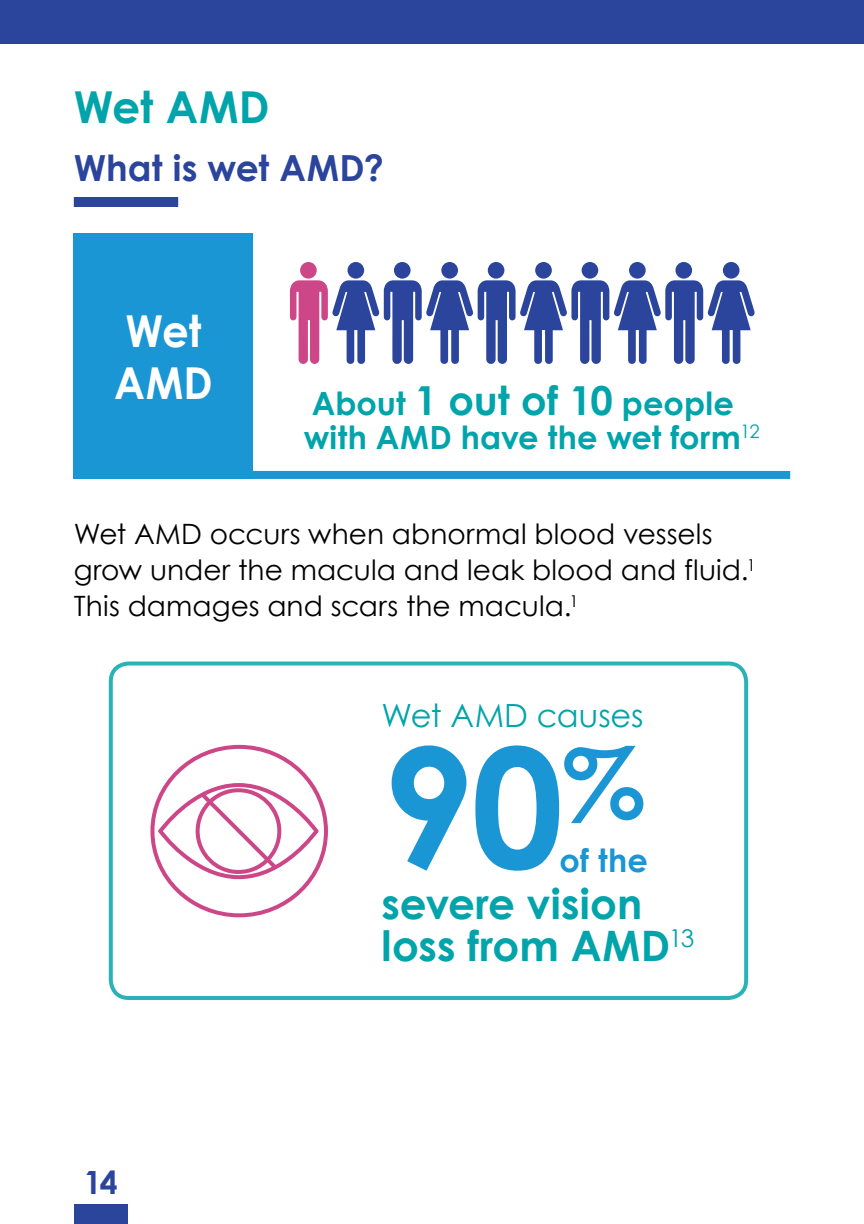
<style>
.page{position:relative;width:864px;height:1224px;background:#fff}
.page>*{position:absolute;margin:0;border:0;box-sizing:border-box;transform-origin:0 0}
.t1{font:700 166px "Century Gothic";color:#1a96d4}
.t2{font:700 44px "Century Gothic";color:#00a4aa}
.t3{font:700 44px/52px "Century Gothic";color:#fff;scale:.95 1}
.t4{font:700 42px/42px "Century Gothic";letter-spacing:.005em;color:#00a4aa}
.t5{font:700 36px "Century Gothic";letter-spacing:.005em;color:#2b449c}
.t6{font:700 32px/34px "Century Gothic";letter-spacing:.005em;color:#00a4aa}
.t7{font:32px "Century Gothic";letter-spacing:-.005em;color:#00a4aa}
.t8{font:700 32px "Century Gothic";color:#1a96d4}
.t9{font:700 32px "Century Gothic";color:#2b449c}
.t10{font:28px/36px "Century Gothic";letter-spacing:.005em;color:#000}
.s1{font-size:40px}
</style>
<div class="page">
<div style="left:74px;top:1204px;width:54px;height:20px;background:#2b449c"></div>
<div style="left:0;top:0;width:864px;height:44px;background:#2b449c"></div>
<svg style="left:150px;top:744px;width:178px;height:174px"></svg>
<div style="left:196px;top:788px;width:85px;height:86px;border:4px solid #cd4688;border-radius:50%"></div>
<div style="left:74px;top:471px;width:716px;height:8px;background:#1a96d4"></div>
<div style="left:675px;top:262px;width:17px;height:17px;background:#2b449c;border-radius:50%"></div>
<div style="left:582px;top:262px;width:16px;height:17px;background:#2b449c;border-radius:50%"></div>
<div style="left:488px;top:262px;width:16px;height:17px;background:#2b449c;border-radius:50%"></div>
<div style="left:394px;top:262px;width:17px;height:17px;background:#2b449c;border-radius:50%"></div>
<div style="left:300px;top:262px;width:17px;height:17px;background:#cd4688;border-radius:50%"></div>
<div style="left:723px;top:262px;width:17px;height:17px;background:#2b449c;border-radius:50%"></div>
<div style="left:629px;top:262px;width:17px;height:17px;background:#2b449c;border-radius:50%"></div>
<div style="left:535px;top:262px;width:17px;height:17px;background:#2b449c;border-radius:50%"></div>
<div style="left:441px;top:262px;width:17px;height:17px;background:#2b449c;border-radius:50%"></div>
<svg style="left:290px;top:280px;width:465px;height:84px"></svg>
<div style="left:348px;top:262px;width:16px;height:17px;background:#2b449c;border-radius:50%"></div>
<div style="left:109px;top:662px;width:639px;height:338px;border:4px solid #00a4aa;border-radius:18px"></div>
<div style="left:74px;top:197px;width:104px;height:10px;background:#2b449c"></div>
<div style="left:74px;top:233px;width:179px;height:246px;background:#1a96d4"></div>
<h2 class="t2" style="left:74px;top:79px;width:197px">Wet AMD</h2>
<p class="t5" style="left:74px;top:145px;width:312px">What is wet AMD?</p>
<h2 class="t3" style="left:114px;top:304px;width:106px">Wet<br>AMD</h2>
<p class="t6" style="left:304px;top:386px;width:458px">About <span class="s1">1 out of 10</span> people with AMD have the wet form<sup>12</sup></p>
<p class="t10" style="left:74px;top:515px;width:683px">Wet AMD occurs when abnormal blood vessels grow under the macula and leak blood and fluid.<sup>1<br></sup>This damages and scars the macula.<sup>1</sup></p>
<p class="t7" style="left:382px;top:696px;width:263px">Wet AMD causes</p>
<h1 class="t1" style="left:382px;top:703px;width:265px">90<sup>%</sup></h1>
<p class="t8" style="left:559px;top:840px;width:90px">of the</p>
<p class="t9" style="left:84px;top:1162px;width:36px">14</p>
<h3 class="t4" style="left:382px;top:882px;width:314px">severe vision loss from AMD<sup>13</sup></h3>
</div>
